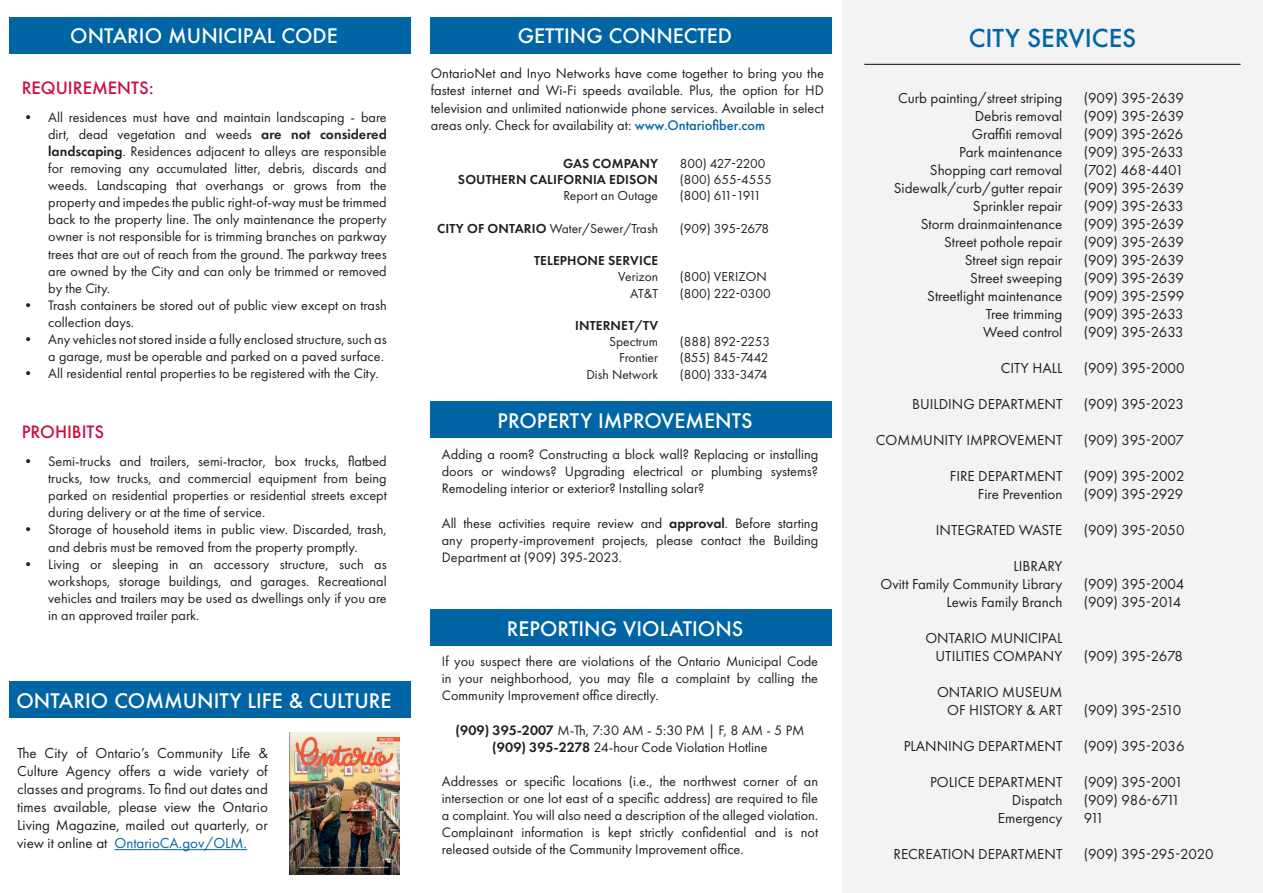
<style>
.page{position:relative;width:1263px;height:893px;background:#fff}
.page>*{position:absolute;margin:0;border:0;box-sizing:border-box;transform-origin:0 0}
.t1{font:500 24px "Futura";color:#0065a4}
.t2{font:500 19.5px "Futura";color:#fff}
.t3{font:500 16.5px "Futura";color:#cd0d40}
.t4{font:15px/18px "Futura PT";color:#231f20;text-align:right}
.t5{font:15px/18px "Futura PT";letter-spacing:-.025em;color:#231f20}
.t6{font:15px "Futura PT";letter-spacing:-.035em;color:#231f20}
.t7{font:14.4px/17.2px "Futura PT";color:#231f20;text-align:justify}
.t8{font:14.25px/17.1px "Futura PT";color:#231f20;text-align:justify}
.t9{font:13.5px/16.2px "Futura PT";color:#231f20}
.t10{font:600 13.5px/16.2px "Futura PT";letter-spacing:.01em;color:#231f20;text-align:right}
.t11{font:13.5px "Futura PT";letter-spacing:-.025em;color:#231f20}
.s1{font-weight:600}
.s2{color:#0065a4}
.s3{font-weight:500;color:#0065a4}
</style>
<div class="page">
<div style="left:842px;top:0;width:421px;height:893px;background:#f3f3f3"></div>
<hr style="left:864px;top:64px;width:377px;height:1px;background:#231f20">
<div style="left:10px;top:17px;width:401px;height:36px;background:#0065a4"></div>
<div style="left:431px;top:17px;width:401px;height:36px;background:#0065a4"></div>
<div style="left:431px;top:402px;width:401px;height:36px;background:#0065a4"></div>
<div style="left:431px;top:609px;width:401px;height:37px;background:#0065a4"></div>
<div style="left:10px;top:681px;width:401px;height:37px;background:#0065a4"></div>
<hr style="left:114px;top:849px;width:133px;height:1px;background:#0065a4">
<img style="left:290px;top:732px;width:109px;height:142px">
<h2 class="t2" style="left:70px;top:23px;width:269px">ONTARIO MUNICIPAL CODE</h2>
<h2 class="t2" style="left:518px;top:23px;width:216px">GETTING CONNECTED</h2>
<h1 class="t1" style="left:969px;top:22px;width:169px">CITY SERVICES</h1>
<p class="t3" style="left:22px;top:76px;width:134px">REQUIREMENTS:</p>
<p class="t8" style="left:48px;top:108px;width:340px;text-indent:-27px">• All residences must have and maintain landscaping - bare dirt, dead vegetation and weeds <span class="s1">are not considered landscaping</span>. Residences adjacent to alleys are responsible for removing any accumulated litter, debris, discards and weeds. Landscaping that overhangs or grows from the property and impedes the public right-of-way must be trimmed back to the property line. The only maintenance the property owner is not responsible for is trimming branches on parkway trees that are out of reach from the ground. The parkway trees are owned by the City and can only be trimmed or removed by the City.</p>
<p class="t8" style="left:48px;top:296px;width:340px;text-indent:-27px">• Trash containers be stored out of public view except on trash collection days.</p>
<p class="t8" style="left:21px;top:331px;width:367px;text-align:right">• Any vehicles not stored inside a fully enclosed structure, such as a garage, must be operable and parked on a paved surface.</p>
<p class="t8" style="left:21px;top:365px;width:359px">• All residential rental properties to be registered with the City.</p>
<p class="t3" style="left:22px;top:421px;width:84px">PROHIBITS</p>
<p class="t8" style="left:48px;top:453px;width:340px;text-indent:-27px">• Semi-trucks and trailers, semi-tractor, box trucks, flatbed trucks, tow trucks, and commercial equipment from being parked on residential properties or residential streets except during delivery or at the time of service.</p>
<p class="t8" style="left:21px;top:521px;width:367px;text-align:center">• Storage of household items in public view. Discarded, trash, and debris must be removed from the property promptly.</p>
<p class="t8" style="left:48px;top:555px;width:340px;text-indent:-27px">• Living or sleeping in an accessory structure, such as workshops, storage buildings, and garages. Recreational vehicles and trailers may be used as dwellings only if you are in an approved trailer park.</p>
<h2 class="t2" style="left:16px;top:687px;width:377px">ONTARIO COMMUNITY LIFE &amp; CULTURE</h2>
<p class="t4" style="left:17px;top:744px;width:252px;text-align:justify">The City of Ontario’s Community Life &amp; Culture Agency offers a wide variety of classes and programs. To find out dates and times available, please view the Ontario Living Magazine, mailed out quarterly, or view it online at <span class="s2">OntarioCA.gov/OLM.</span></p>
<p class="t7" style="left:431px;top:65px;width:395px">OntarioNet and Inyo Networks have come together to bring you the fastest internet and Wi-Fi speeds available. Plus, the option for HD television and unlimited nationwide phone services. Available in select areas only. Check for availability at: <span class="s3">www.Ontariofiber.com</span></p>
<p class="t10" style="left:458px;top:155px;width:202px">GAS COMPANY<br>SOUTHERN CALIFORNIA EDISON</p>
<p class="t9" style="left:563px;top:188px;width:96px">Report an Outage</p>
<p class="t9" style="left:437px;top:220px;width:222px"><span class="s1">CITY OF ONTARIO</span> Water/Sewer/Trash</p>
<p class="t10" style="left:534px;top:252px;width:125px">TELEPHONE SERVICE</p>
<p class="t9" style="left:618px;top:269px;width:41px;text-align:right">Verizon<br>AT&amp;T</p>
<p class="t10" style="left:575px;top:317px;width:84px">INTERNET/TV</p>
<p class="t9" style="left:586px;top:334px;width:73px;text-align:right">Spectrum<br>Frontier<br>Dish Network</p>
<p class="t9" style="left:680px;top:155px;width:94px">800) 427-2200 (800) 655-4555 (800) 611-1911</p>
<p class="t11" style="left:680px;top:220px;width:91px">(909) 395-2678</p>
<p class="t9" style="left:680px;top:269px;width:93px">(800) VERIZON (800) 222-0300</p>
<p class="t9" style="left:680px;top:334px;width:92px;text-align:justify">(888) 892-2253 (855) 845-7442 (800) 333-3474</p>
<h2 class="t2" style="left:497px;top:407px;width:256px">PROPERTY IMPROVEMENTS</h2>
<p class="t8" style="left:442px;top:446px;width:378px">Adding a room? Constructing a block wall? Replacing or installing doors or windows? Upgrading electrical or plumbing systems?<br>Remodeling interior or exterior? Installing solar?</p>
<p class="t8" style="left:442px;top:514px;width:378px">All these activities require review and <span class="s1">approval</span>. Before starting any property-improvement projects, please contact the Building Department at (909) 395-2023.</p>
<h2 class="t2" style="left:507px;top:615px;width:238px">REPORTING VIOLATIONS</h2>
<p class="t8" style="left:442px;top:653px;width:378px">If you suspect there are violations of the Ontario Municipal Code in your neighborhood, you may file a complaint by calling the Community Improvement office directly.</p>
<p class="t8" style="left:455px;top:721px;width:350px;text-align:center"><span class="s1">(909) 395-2007</span> M-Th, 7:30 AM - 5:30 PM | F, 8 AM - 5 PM <span class="s1">(909) 395-2278</span> 24-hour Code Violation Hotline</p>
<p class="t8" style="left:442px;top:772px;width:378px">Addresses or specific locations (i.e., the northwest corner of an intersection or one lot east of a specific address) are required to file a complaint. You will also need a description of the alleged violation.<br>Complainant information is kept strictly confidential and is not released outside of the Community Improvement office.</p>
<p class="t4" style="left:894px;top:89px;width:170px">Curb painting/street striping<br>Debris removal<br>Graffiti removal<br>Park maintenance<br>Shopping cart removal<br>Sidewalk/curb/gutter repair<br>Sprinkler repair<br>Storm drainmaintenance<br>Street pothole repair<br>Street sign repair<br>Street sweeping<br>Streetlight maintenance<br>Tree trimming<br>Weed control</p>
<p class="t4" style="left:1001px;top:359px;width:63px">CITY HALL</p>
<p class="t4" style="left:912px;top:395px;width:152px">BUILDING DEPARTMENT</p>
<p class="t4" style="left:876px;top:431px;width:188px">COMMUNITY IMPROVEMENT</p>
<p class="t4" style="left:950px;top:467px;width:114px">FIRE DEPARTMENT<br>Fire Prevention</p>
<p class="t4" style="left:936px;top:521px;width:128px">INTEGRATED WASTE</p>
<p class="t4" style="left:880px;top:557px;width:183px">LIBRARY<br>Ovitt Family Community Library<br>Lewis Family Branch</p>
<p class="t4" style="left:925px;top:629px;width:139px">ONTARIO MUNICIPAL<br>UTILITIES COMPANY</p>
<p class="t4" style="left:937px;top:683px;width:127px">ONTARIO MUSEUM<br>OF HISTORY &amp; ART</p>
<p class="t4" style="left:904px;top:737px;width:160px">PLANNING DEPARTMENT</p>
<p class="t4" style="left:930px;top:773px;width:134px">POLICE DEPARTMENT<br>Dispatch<br>Emergency</p>
<p class="t4" style="left:893px;top:845px;width:170px">RECREATION DEPARTMENT</p>
<p class="t4" style="left:1084px;top:89px;width:102px;text-align:justify">(909) 395-2639 (909) 395-2639 (909) 395-2626 (909) 395-2633 (702) 468-4401 (909) 395-2639 (909) 395-2633 (909) 395-2639 (909) 395-2639 (909) 395-2639 (909) 395-2639 (909) 395-2599 (909) 395-2633 (909) 395-2633</p>
<p class="t4" style="left:1084px;top:359px;width:102px">(909) 395-2000</p>
<p class="t5" style="left:1084px;top:395px;width:102px">(909) 395-2023</p>
<p class="t5" style="left:1084px;top:431px;width:102px">(909) 395-2007</p>
<p class="t5" style="left:1084px;top:467px;width:102px">(909) 395-2002 (909) 395-2929</p>
<p class="t4" style="left:1084px;top:521px;width:102px">(909) 395-2050</p>
<p class="t5" style="left:1084px;top:575px;width:102px">(909) 395-2004 (909) 395-2014</p>
<p class="t5" style="left:1084px;top:647px;width:101px">(909) 395-2678</p>
<p class="t6" style="left:1084px;top:701px;width:99px">(909) 395-2510</p>
<p class="t4" style="left:1084px;top:737px;width:102px">(909) 395-2036</p>
<p class="t5" style="left:1084px;top:773px;width:101px">(909) 395-2001 (909) 986-6711<br>911</p>
<p class="t5" style="left:1084px;top:845px;width:131px">(909) 395-295-2020</p>
</div>
